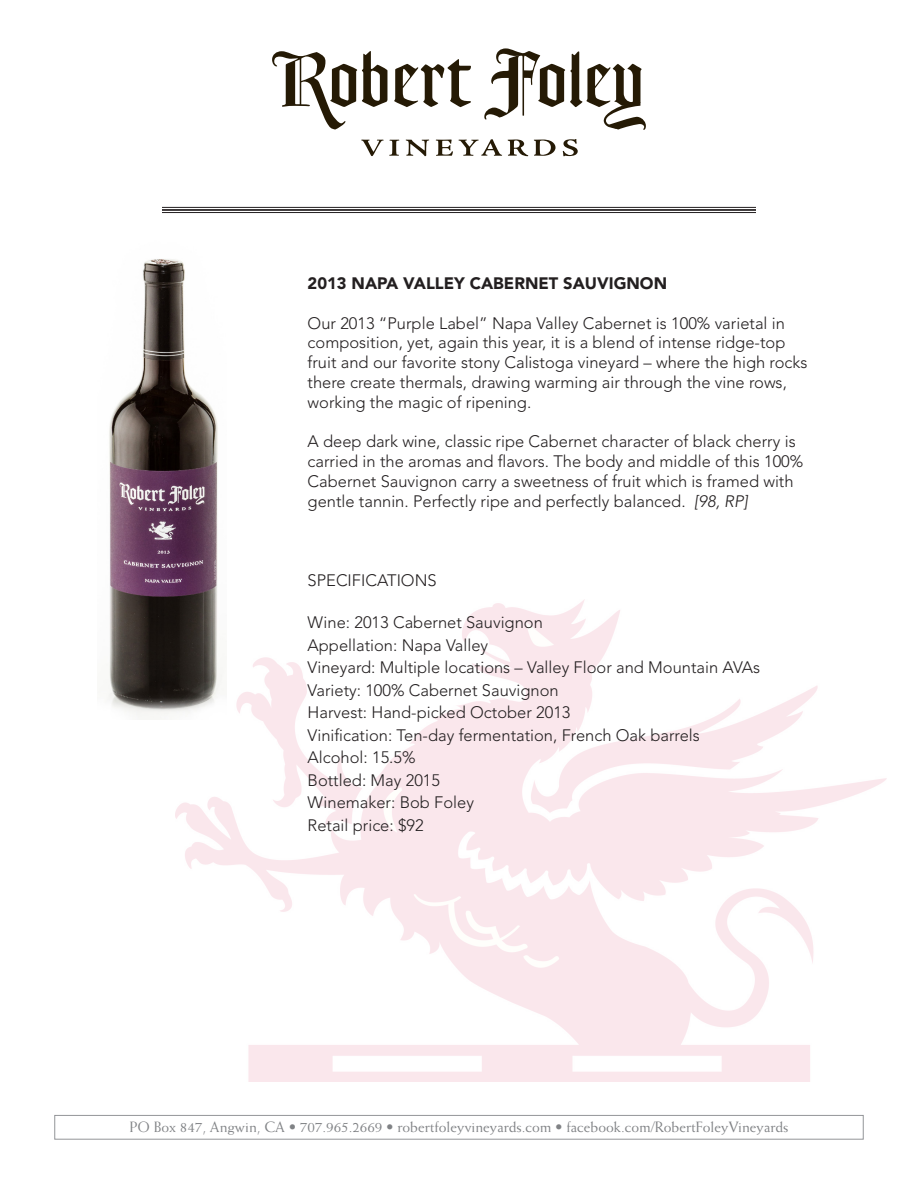
<style>
.page{position:relative;width:918px;height:1188px;background:#fff}
.page>*{position:absolute;margin:0;border:0;box-sizing:border-box;transform-origin:0 0}
.t1{font:300 16.5px/19.8px "Avenir";color:#231f20}
.t2{font:900 16.5px "Avenir";color:#231f20}
.t3{font:15px "Weiss";color:#808285}
.s1{font-style:italic}
</style>
<div class="page">
<img style="left:175px;top:600px;width:711px;height:481px">
<svg style="left:272px;top:51px;width:115px;height:79px"></svg>
<svg style="left:394px;top:59px;width:77px;height:48px"></svg>
<svg style="left:361px;top:140px;width:38px;height:16px"></svg>
<svg style="left:406px;top:140px;width:23px;height:16px"></svg>
<svg style="left:436px;top:140px;width:17px;height:16px"></svg>
<svg style="left:459px;top:139px;width:43px;height:17px"></svg>
<svg style="left:508px;top:140px;width:20px;height:16px"></svg>
<svg style="left:534px;top:140px;width:22px;height:16px"></svg>
<svg style="left:563px;top:139px;width:15px;height:17px"></svg>
<svg style="left:484px;top:48px;width:162px;height:82px"></svg>
<img style="left:108px;top:259px;width:119px;height:461px">
<hr style="left:162px;top:207px;width:594px;height:1px;background:#231f20">
<hr style="left:162px;top:209px;width:594px;height:2px;background:#231f20">
<hr style="left:162px;top:212px;width:594px;height:1px;background:#231f20">
<div style="left:54px;top:1115px;width:810px;height:25px;border:1px solid #939598"></div>
<p class="t2" style="left:308px;top:273px;width:361px">2013 NAPA VALLEY CABERNET SAUVIGNON</p>
<p class="t1" style="left:308px;top:313px;width:501px">Our 2013 “Purple Label” Napa Valley Cabernet is 100% varietal in composition, yet, again this year, it is a blend of intense ridge-top fruit and our favorite stony Calistoga vineyard – where the high rocks there create thermals, drawing warming air through the vine rows, working the magic of ripening.</p>
<p class="t1" style="left:308px;top:432px;width:497px">A deep dark wine, classic ripe Cabernet character of black cherry is carried in the aromas and flavors. The body and middle of this 100% Cabernet Sauvignon carry a sweetness of fruit which is framed with gentle tannin. Perfectly ripe and perfectly balanced. <span class="s1">[98, RP]</span></p>
<p class="t1" style="left:308px;top:570px;width:131px">SPECIFICATIONS</p>
<p class="t1" style="left:308px;top:613px;width:237px">Wine: 2013 Cabernet Sauvignon</p>
<p class="t1" style="left:308px;top:635px;width:182px">Appellation: Napa Valley</p>
<p class="t1" style="left:308px;top:658px;width:454px">Vineyard: Multiple locations – Valley Floor and Mountain AVAs</p>
<p class="t1" style="left:308px;top:680px;width:253px">Variety: 100% Cabernet Sauvignon</p>
<p class="t1" style="left:308px;top:703px;width:264px">Harvest: Hand-picked October 2013</p>
<p class="t1" style="left:308px;top:725px;width:394px">Vinification: Ten-day fermentation, French Oak barrels</p>
<p class="t1" style="left:308px;top:748px;width:109px">Alcohol: 15.5%</p>
<p class="t1" style="left:308px;top:770px;width:134px">Bottled: May 2015</p>
<p class="t1" style="left:308px;top:793px;width:168px">Winemaker: Bob Foley</p>
<p class="t1" style="left:308px;top:815px;width:118px">Retail price: $92</p>
<p class="t3" style="left:129px;top:1118px;width:661px">PO Box 847, Angwin, CA • 707.965.2669 • robertfoleyvineyards.com • facebook.com/RobertFoleyVineyards</p>
</div>
